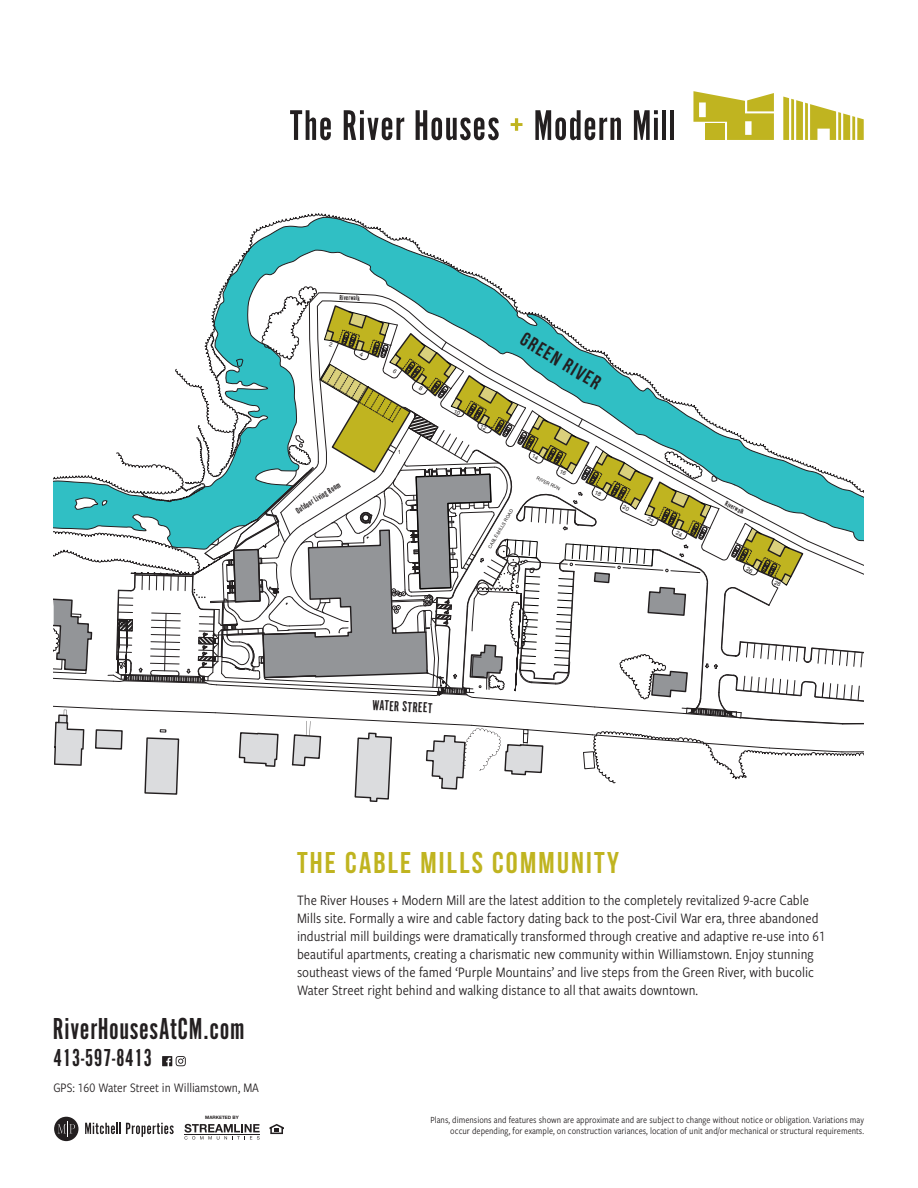
<style>
.page{position:relative;width:918px;height:1188px;background:#fff}
.page>*{position:absolute;margin:0;border:0;box-sizing:border-box;transform-origin:0 0}
.t1{font:31.5px "Alternate Got No 1 D";letter-spacing:.02em;color:#231f20}
.t2{font:700 30px "Bebas Neue";letter-spacing:.075em;color:#c0b420}
.t3{font:25.5px "Alternate Got No 1 D";letter-spacing:.02em;color:#231f20}
.t4{font:700 19.5px "Bebas Neue";color:#231f20}
.t5{font:15px/18px "Freight Sans Cnd Pro";color:#231f20}
.t6{font:15px "Alternate Got No 1 D";color:#231f20}
.t7{font:13.5px "Freight Sans Cnd Pro";color:#231f20}
.t8{font:9.75px/10.5px "Freight Sans Cnd Pro";color:#231f20;text-align:right}
.t9{font:9px "Alternate Got No 1 D";color:#231f20}
.t10{font:7.5px "Alternate Got No 1 D";color:#231f20}
.t11{font:5.55px "Arial";color:#211e1e;scale:1.08 1}
.t12{font:4.65px "Arial";color:#211e1e}
.t13{font:700 4.65px "Helvetica Neue";color:#231f20}
</style>
<div class="page">
<svg style="left:290px;top:110px;width:41px;height:30px"></svg>
<svg style="left:344px;top:110px;width:60px;height:30px"></svg>
<svg style="left:416px;top:110px;width:83px;height:30px"></svg>
<svg style="left:511px;top:118px;width:11px;height:13px"></svg>
<svg style="left:535px;top:110px;width:86px;height:30px"></svg>
<svg style="left:634px;top:110px;width:24px;height:30px"></svg>
<hr style="left:662px;top:110px;width:4px;height:30px;background:#231f20">
<hr style="left:670px;top:110px;width:4px;height:30px;background:#231f20">
<svg style="left:783px;top:97px;width:81px;height:43px"></svg>
<svg style="left:693px;top:91px;width:81px;height:49px"></svg>
<svg style="left:162px;top:1056px;width:24px;height:10px"></svg>
<svg style="left:85px;top:1123px;width:89px;height:14px"></svg>
<div style="left:54px;top:1117px;width:25px;height:24px;background:#231f20;border-radius:50%"></div>
<svg style="left:58px;top:1121px;width:17px;height:16px"></svg>
<svg style="left:184px;top:1124px;width:76px;height:16px"></svg>
<svg style="left:270px;top:1124px;width:14px;height:10px"></svg>
<svg style="left:222px;top:213px;width:275px;height:73px"></svg>
<svg style="left:54px;top:286px;width:810px;height:516px"></svg>
<p class="t10" style="left:340px;top:293px;width:22px;rotate:3deg">Riverwalk</p>
<p class="t9" style="left:294px;top:507px;width:52px;rotate:-32deg">Outdoor Living Room</p>
<p class="t11" style="left:398px;top:449px;width:5px">1</p>
<h3 class="t4" style="left:528px;top:328px;width:92px;rotate:31deg">GREEN RIVER</h3>
<p class="t12" style="left:487px;top:546px;width:46px;rotate:-59deg">CABLE MILLS ROAD</p>
<p class="t12" style="left:538px;top:475px;width:27px;rotate:26deg">RIVER RUN</p>
<p class="t10" style="left:727px;top:500px;width:22px;rotate:26deg">Riverwalk</p>
<p class="t6" style="left:373px;top:697px;width:61px;rotate:3deg">WATER STREET</p>
<h1 class="t1" style="left:53px;top:1012px;width:193px">RiverHousesAtCM.com</h1>
<h3 class="t3" style="left:54px;top:1044px;width:100px">413-597-8413</h3>
<p class="t7" style="left:53px;top:1079px;width:207px">GPS: 160 Water Street in Williamstown, MA</p>
<p class="t13" style="left:205px;top:1114px;width:35px">MARKETED BY</p>
<h2 class="t2" style="left:297px;top:846px;width:324px">THE CABLE MILLS COMMUNITY</h2>
<p class="t5" style="left:297px;top:890px;width:530px">The River Houses + Modern Mill are the latest addition to the completely revitalized 9-acre Cable Mills site. Formally a wire and cable factory dating back to the post-Civil War era, three abandoned industrial mill buildings were dramatically transformed through creative and adaptive re-use into 61 beautiful apartments, creating a charismatic new community within Williamstown. Enjoy stunning southeast views of the famed ‘Purple Mountains’ and live steps from the Green River, with bucolic Water Street right behind and walking distance to all that awaits downtown.</p>
<p class="t8" style="left:430px;top:1115px;width:435px">Plans, dimensions and features shown are approximate and are subject to change without notice or obligation. Variations may occur depending, for example, on construction variances, location of unit and/or mechanical or structural requirements.</p>
</div>
